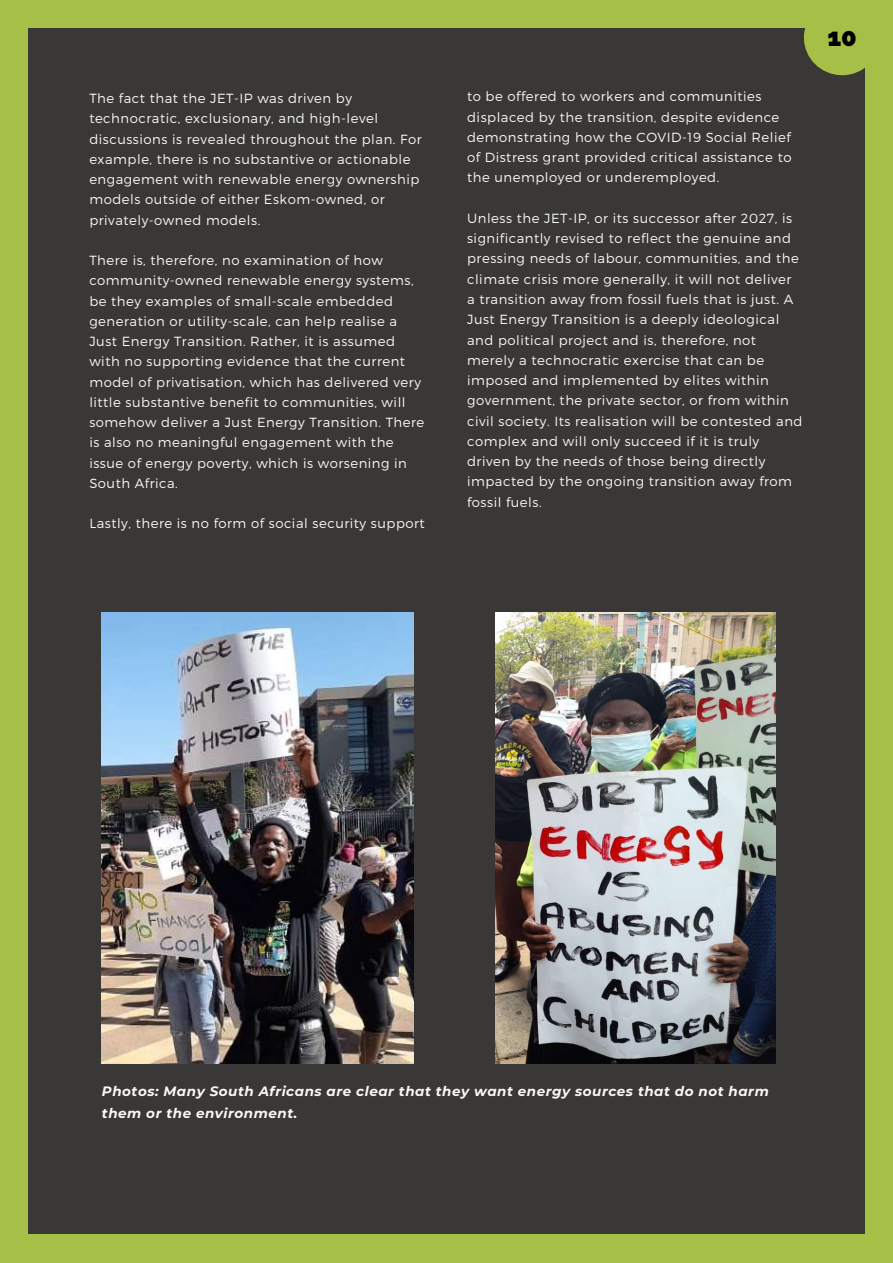
<style>
.page{position:relative;width:893px;height:1263px;background:#a5bf47}
.page>*{position:absolute;margin:0;border:0;box-sizing:border-box;transform-origin:0 0}
.t1{font:800 25.5px "Raleway";color:#000}
.t2{font:italic 700 13.5px/21.9px "Montserrat";letter-spacing:.04em;color:#f9f9f9}
.t3{font:300 13.2px/20.2px "Montserrat";letter-spacing:.04em;color:#f9f9f9}
</style>
<div class="page">
<div style="left:28px;top:29px;width:837px;height:1205px;background:#3a3836"></div>
<div style="left:804px;top:0;width:76px;height:75px;background:#a5bf47;border-radius:50%"></div>
<img style="left:102px;top:612px;width:312px;height:452px">
<img style="left:495px;top:612px;width:281px;height:452px">
<p class="t3" style="left:89px;top:88px;width:334px">The fact that the JET-IP was driven by technocratic, exclusionary, and high-level discussions is revealed throughout the plan. For example, there is no substantive or actionable engagement with renewable energy ownership models outside of either Eskom-owned, or privately-owned models.</p>
<p class="t3" style="left:89px;top:250px;width:336px">There is, therefore, no examination of how community-owned renewable energy systems, be they examples of small-scale embedded generation or utility-scale, can help realise a Just Energy Transition. Rather, it is assumed with no supporting evidence that the current model of privatisation, which has delivered very little substantive benefit to communities, will somehow deliver a Just Energy Transition. There is also no meaningful engagement with the issue of energy poverty, which is worsening in South Africa.</p>
<p class="t3" style="left:89px;top:513px;width:337px">Lastly, there is no form of social security support</p>
<p class="t3" style="left:467px;top:86px;width:326px">to be offered to workers and communities displaced by the transition, despite evidence demonstrating how the COVID-19 Social Relief of Distress grant provided critical assistance to the unemployed or underemployed.</p>
<p class="t3" style="left:467px;top:207px;width:337px">Unless the JET-IP, or its successor after 2027, is significantly revised to reflect the genuine and pressing needs of labour, communities, and the climate crisis more generally, it will not deliver<br>a transition away from fossil fuels that is just. A Just Energy Transition is a deeply ideological and political project and is, therefore, not merely a technocratic exercise that can be imposed and implemented by elites within government, the private sector, or from within civil society. Its realisation will be contested and complex and will only succeed if it is truly driven by the needs of those being directly impacted by the ongoing transition away from fossil fuels.</p>
<h1 class="t1" style="left:827px;top:22px;width:31px">10</h1>
<p class="t2" style="left:102px;top:1080px;width:668px">Photos: Many South Africans are clear that they want energy sources that do not harm them or the environment.</p>
</div>
